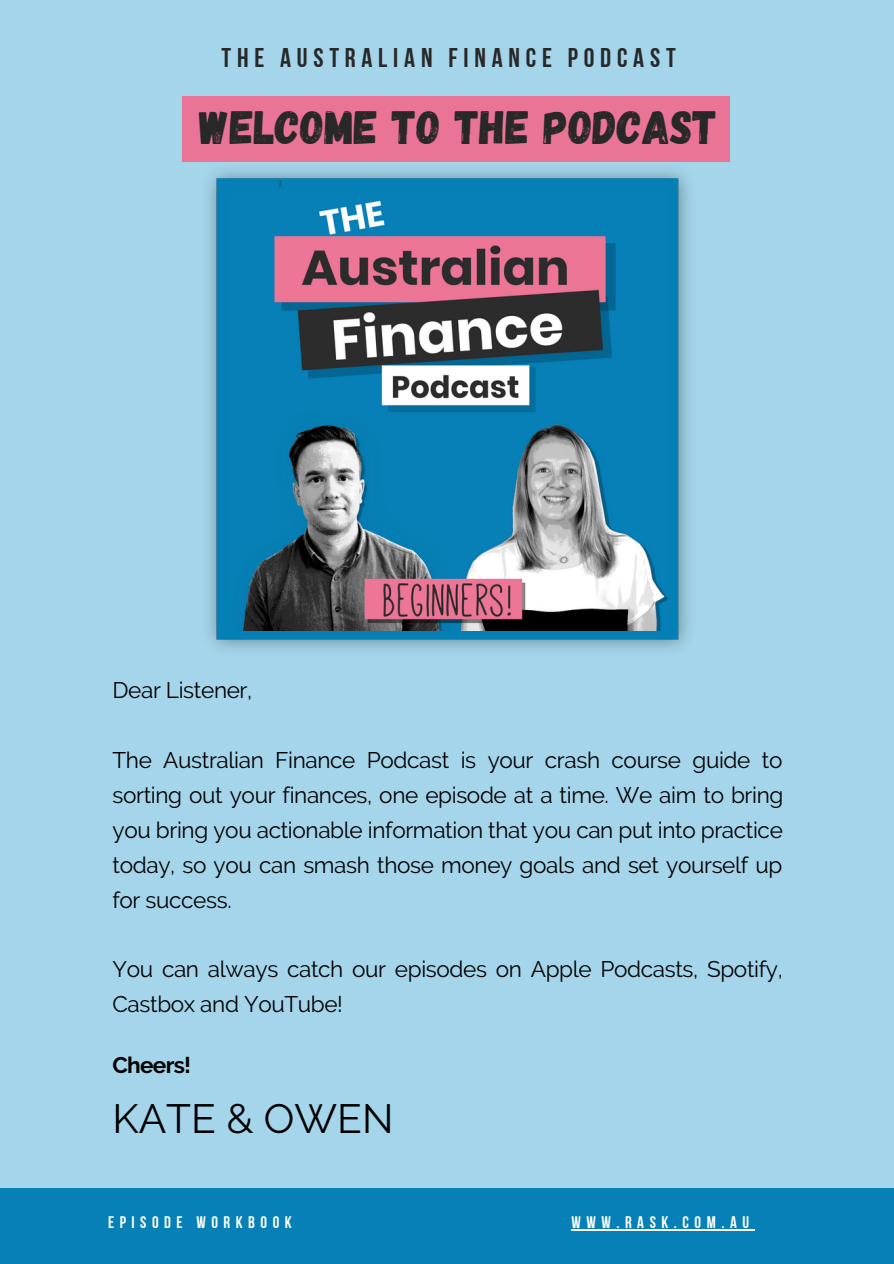
<style>
.page{position:relative;width:894px;height:1264px;background:#fff}
.page>*{position:absolute;margin:0;border:0;box-sizing:border-box;transform-origin:0 0}
.t1{font:46.65px "Gagalin";color:#282828}
.t2{font:40.8px "Raleway";color:#000}
.t3{font:27px "Bebas Neue Cyrillic";letter-spacing:.215em;color:#282828}
.t4{font:22.5px/35px "Raleway";letter-spacing:-.015em;color:#000;text-align:justify}
.t5{font:700 22.5px "Raleway";letter-spacing:-.03em;color:#000}
.t6{font:16.65px "Bebas Neue Cyrillic";letter-spacing:.33em;color:#fff}
</style>
<div class="page">
<div style="left:0;top:0;width:893px;height:1263px;background:#a5d5eb"></div>
<img style="left:208px;top:170px;width:481px;height:480px">
<img style="left:230px;top:193px;width:436px;height:437px">
<div style="left:0;top:1187px;width:893px;height:76px;background:#0680b6"></div>
<hr style="left:571px;top:1229px;width:183px;height:1px;background:#fff">
<div style="left:183px;top:97px;width:546px;height:65px;background:#ea7496"></div>
<p class="t3" style="left:221px;top:47px;width:455px">THE AUSTRALIAN FINANCE PODCAST</p>
<h1 class="t1" style="left:199px;top:97px;width:519px">WELCOME TO THE PODCAST</h1>
<p class="t4" style="left:112px;top:672px;width:141px">Dear Listener,</p>
<p class="t4" style="left:112px;top:742px;width:672px">The Australian Finance Podcast is your crash course guide to sorting out your finances, one episode at a time. We aim to bring you bring you actionable information that you can put into practice today, so you can smash those money goals and set yourself up for success.</p>
<p class="t4" style="left:112px;top:951px;width:671px">You can always catch our episodes on Apple Podcasts, Spotify,<br>Castbox and YouTube!</p>
<p class="t5" style="left:112px;top:1051px;width:80px">Cheers!</p>
<h2 class="t2" style="left:112px;top:1094px;width:282px">KATE &amp; OWEN</h2>
<p class="t6" style="left:108px;top:1215px;width:185px">EPISODE WORKBOOK</p>
<p class="t6" style="left:571px;top:1215px;width:179px">WWW.RASK.COM.AU</p>
</div>
